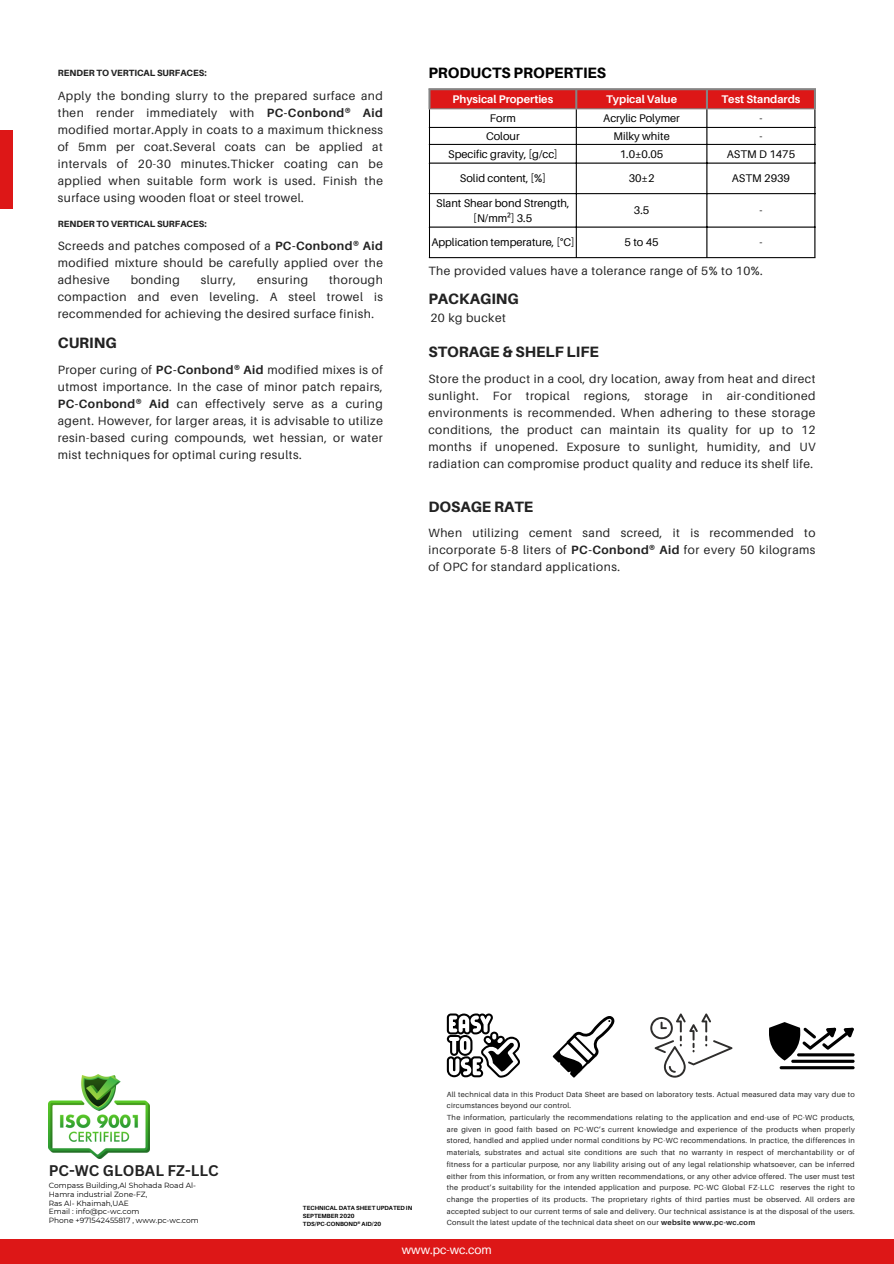
<style>
.page{position:relative;width:894px;height:1264px;background:#fff}
.page>*{position:absolute;margin:0;border:0;box-sizing:border-box;transform-origin:0 0}
.t1{font:800 15px "Aileron";color:#222}
.t2{font:800 15px "Aileron";color:#000}
.t3{font:700 15px "Canva Sans";color:#232323}
.t4{font:12px/17px "Aileron";letter-spacing:.04em;color:#222;text-align:justify}
.t5{font:12px "Aileron";color:#fff}
.t6{font:11.1px "Aileron";color:#000}
.t7{font:700 11.1px "Aileron";color:#fff}
.t8{font:800 9px "Aileron";color:#222}
.t9{font:7.5px/8.7px "Montserrat";color:#000}
.t10{font:7.35px/11.7px "Aileron";letter-spacing:.04em;color:#222}
.t11{font:700 6px/7.9px "Aileron";color:#000}
.s1{font-weight:700}
.s2{font-family:"Noto Sans"}
</style>
<div class="page">
<div style="left:0;top:1238px;width:893px;height:25px;background:#dd1717"></div>
<img style="left:49px;top:1074px;width:100px;height:84px">
<div style="left:0;top:130px;width:12px;height:78px;background:#dd1717"></div>
<svg style="left:552px;top:1016px;width:63px;height:61px"></svg>
<svg style="left:446px;top:1013px;width:74px;height:64px"></svg>
<svg style="left:650px;top:1013px;width:82px;height:64px"></svg>
<hr style="left:796px;top:1053px;width:58px;height:3px;background:#000;border-radius:2px">
<hr style="left:791px;top:1059px;width:63px;height:3px;background:#000;border-radius:2px">
<hr style="left:779px;top:1066px;width:75px;height:3px;background:#000;border-radius:2px">
<svg style="left:769px;top:1022px;width:84px;height:38px"></svg>
<hr style="left:429px;top:109px;width:1px;height:148px;background:#000">
<hr style="left:575px;top:109px;width:1px;height:148px;background:#000">
<hr style="left:706px;top:109px;width:1px;height:148px;background:#000">
<hr style="left:814px;top:109px;width:1px;height:148px;background:#000">
<hr style="left:429px;top:127px;width:386px;height:1px;background:#000">
<hr style="left:429px;top:144px;width:386px;height:1px;background:#000">
<hr style="left:429px;top:162px;width:386px;height:2px;background:#000">
<hr style="left:429px;top:193px;width:386px;height:1px;background:#000">
<hr style="left:429px;top:226px;width:386px;height:1px;background:#000">
<hr style="left:429px;top:257px;width:386px;height:1px;background:#000">
<svg style="left:428px;top:90px;width:387px;height:19px;background:#d61e1e"></svg>
<hr style="left:428px;top:88px;width:387px;height:2px;background:#848484">
<h2 class="t8" style="left:58px;top:67px;width:150px">RENDER TO VERTICAL SURFACES:</h2>
<h2 class="t4" style="left:58px;top:87px;width:326px">Apply the bonding slurry to the prepared surface and then render immediately with <span class="s1">PC-Conbond® Aid </span>modified mortar.Apply in coats to a maximum thickness of 5mm per coat.Several coats can be applied at intervals of 20-30 minutes.Thicker coating can be applied when suitable form work is used. Finish the surface using wooden float or steel trowel.</h2>
<h1 class="t8" style="left:58px;top:218px;width:150px">RENDER TO VERTICAL SURFACES:</h1>
<h2 class="t4" style="left:58px;top:237px;width:326px">Screeds and patches composed of a <span class="s1">PC-Conbond® Aid </span>modified mixture should be carefully applied over the adhesive</h2>
<h2 class="t4" style="left:58px;top:271px;width:326px;text-indent:271px">thorough compaction and even leveling. A steel trowel is recommended for achieving the desired surface finish.</h2>
<h2 class="t4" style="left:131px;top:271px;width:51px">bonding</h2>
<h2 class="t4" style="left:201px;top:271px;width:37px">slurry,</h2>
<h2 class="t4" style="left:257px;top:271px;width:52px">ensuring</h2>
<h1 class="t1" style="left:58px;top:333px;width:60px">CURING</h1>
<p class="t2" style="left:428px;top:64px;width:179px">PRODUCTS PROPERTIES</p>
<p class="t7" style="left:452px;top:92px;width:102px">Physical Properties</p>
<p class="t7" style="left:606px;top:92px;width:73px">Typical Value</p>
<p class="t7" style="left:721px;top:92px;width:80px">Test Standards</p>
<p class="t6" style="left:490px;top:111px;width:27px">Form</p>
<p class="t6" style="left:603px;top:111px;width:78px">Acrylic Polymer</p>
<p class="t6" style="left:759px;top:111px;width:5px">-</p>
<p class="t6" style="left:486px;top:129px;width:35px">Colour</p>
<p class="t6" style="left:613px;top:129px;width:58px">Milky white</p>
<p class="t6" style="left:759px;top:129px;width:5px">-</p>
<p class="t6" style="left:448px;top:147px;width:111px">Specific gravity, [g/cc]</p>
<p class="t6" style="left:619px;top:147px;width:45px">1.0±0.05</p>
<p class="t6" style="left:726px;top:147px;width:70px">ASTM D 1475</p>
<p class="t6" style="left:460px;top:171px;width:87px">Solid content, [%]</p>
<p class="t6" style="left:628px;top:171px;width:27px">30±2</p>
<p class="t6" style="left:731px;top:171px;width:60px">ASTM 2939</p>
<p class="t6" style="left:436px;top:196px;width:135px">Slant Shear bond Strength,</p>
<p class="t6" style="left:473px;top:211px;width:60px">[N/mm<span class="s2">²</span>] 3.5</p>
<p class="t6" style="left:633px;top:204px;width:17px">3.5</p>
<p class="t6" style="left:759px;top:204px;width:5px">-</p>
<p class="t6" style="left:431px;top:235px;width:144px">Application temperature, [°C]</p>
<p class="t6" style="left:624px;top:235px;width:36px">5to45</p>
<h2 class="t6" style="left:759px;top:235px;width:5px">-</h2>
<h2 class="t4" style="left:428px;top:262px;width:336px">The provided values have a tolerance range of 5% to 10%.</h2>
<p class="t1" style="left:428px;top:289px;width:92px">PACKAGING</p>
<p class="t4" style="left:430px;top:309px;width:77px">20 kg bucket</p>
<h1 class="t1" style="left:428px;top:342px;width:172px">STORAGE &amp; SHELF LIFE</h1>
<p class="t4" style="left:58px;top:361px;width:326px">Proper curing of <span class="s1">PC-Conbond® Aid</span> modified mixes is of utmost importance. In the case of minor patch repairs, <span class="s1">PC-Conbond® Aid</span> can effectively serve as a curing agent. However, for larger areas, it is advisable to utilize resin-based curing compounds, wet hessian, or water mist techniques for optimal curing results.</p>
<h1 class="t4" style="left:428px;top:369px;width:388px">Store the product in a cool, dry location, away from heat and direct sunlight. For tropical regions, storage in air-conditioned environments is recommended. When adhering to these storage conditions, the product can maintain its quality for up to 12 months if unopened. Exposure to sunlight, humidity, and UV radiation can compromise product quality and reduce its shelf life.</h1>
<h4 class="t1" style="left:428px;top:497px;width:106px">DOSAGE RATE</h4>
<p class="t4" style="left:428px;top:524px;width:388px">When utilizing cement sand screed, it is recommended to incorporate 5-8 liters of <span class="s1">PC-Conbond® Aid</span> for every 50 kilograms of OPC for standard applications.</p>
<p class="t3" style="left:49px;top:1160px;width:171px">PC-WC GLOBAL FZ-LLC</p>
<h1 class="t9" style="left:49px;top:1181px;width:151px">Compass Building,Al Shohada Road Al-<br>Hamra industrial Zone-FZ,<br>Ras Al- Khaimah,UAE<br>Email : info@pc-wc.com<br>Phone +971542455817 , www.pc-wc.com</h1>
<h2 class="t11" style="left:303px;top:1203px;width:111px">TECHNICAL DATA SHEET UPDATED IN<br>SEPTEMBER 2020</h2>
<h1 class="t11" style="left:303px;top:1219px;width:80px">TDS/PC-CONBOND® AID/20</h1>
<h3 class="t10" style="left:446px;top:1087px;width:409px">All technical data in this Product Data Sheet are based on laboratory tests. Actual measured data may vary due to circumstances beyond our control.<br>The information, particularly the recommendations relating to the application and end-use of PC-WC products, are given in good faith based on PC-WC’s current knowledge and experience of the products when properly stored, handled and applied under normal conditions by PC-WC recommendations. In practice, the differences in materials, substrates and actual site conditions are such that no warranty in respect of merchantability or of fitness for a particular purpose, nor any liability arising out of any legal relationship whatsoever, can be inferred either from this information, or from any written recommendations, or any other advice offered. The user must test the product’s suitability for the intended application and purpose. PC-WC Global FZ-LLC reserves the right to change the properties of its products. The proprietary rights of third parties must be observed. All orders are accepted subject to our current terms of sale and delivery. Our technical assistance is at the disposal of the users.<br>Consult the latest update of the technical data sheet on our <span class="s1">website www.pc-wc.com</span></h3>
<h3 class="t5" style="left:402px;top:1242px;width:91px">www.pc-wc.com</h3>
</div>
